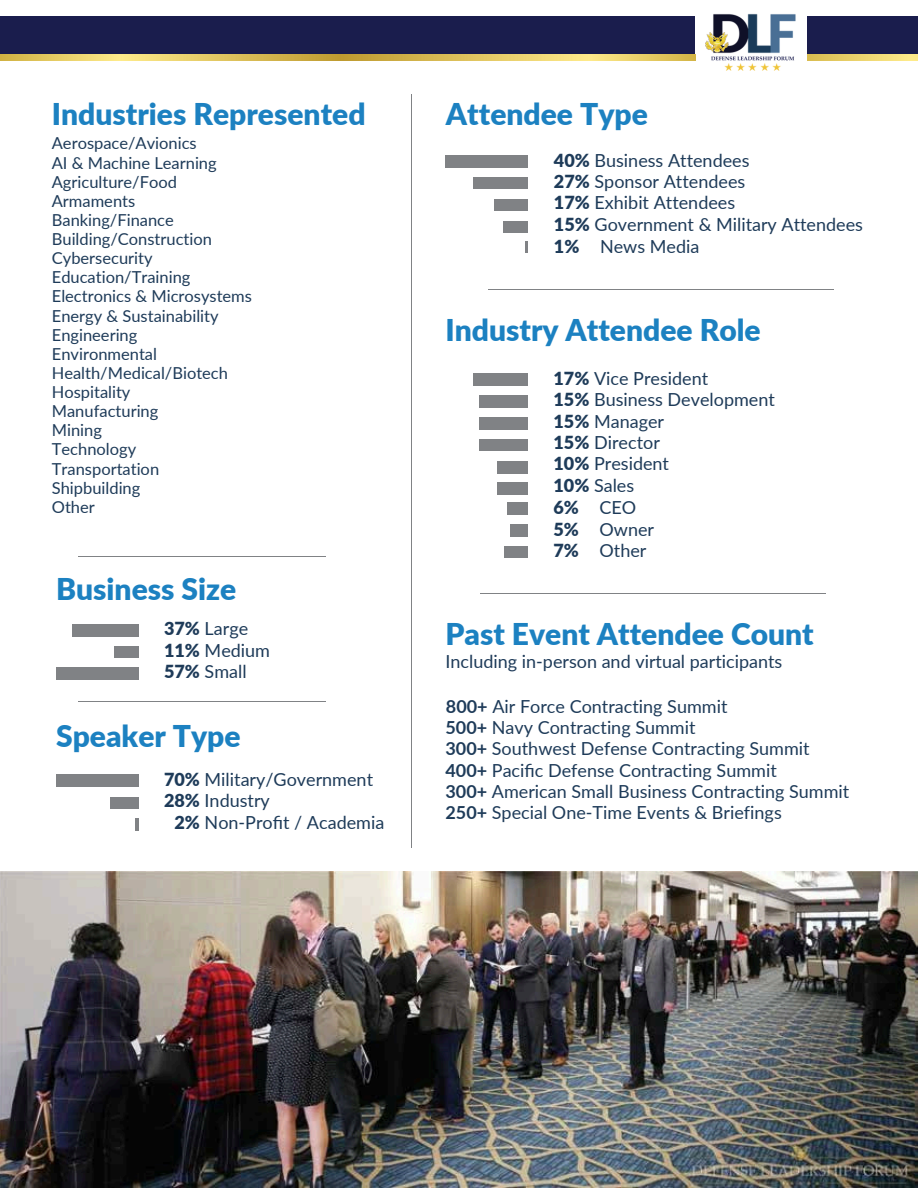
<style>
.page{position:relative;width:918px;height:1188px;background:#fff}
.page>*{position:absolute;margin:0;border:0;box-sizing:border-box;transform-origin:0 0}
.t1{font:900 30px "Lato";color:#1c81c1}
.t2{font:18px/21.3px "Lato";color:#1e3b59}
.t3{font:900 18px/21.3px "Lato";color:#1e3b59;text-align:justify}
.t4{font:16.5px/19.2px "Lato";color:#1e3b59}
.s1{font-weight:900}
.s2{font-weight:700}
</style>
<div class="page">
<img style="left:0;top:872px;width:918px;height:316px">
<hr style="left:411px;top:94px;width:1px;height:754px;background:#808285">
<hr style="left:488px;top:289px;width:346px;height:1px;background:#808285">
<hr style="left:78px;top:556px;width:248px;height:1px;background:#808285">
<hr style="left:78px;top:702px;width:248px;height:1px;background:#808285">
<div style="left:56px;top:667px;width:82px;height:12px;background:#808285"></div>
<div style="left:73px;top:624px;width:65px;height:12px;background:#808285"></div>
<div style="left:115px;top:646px;width:23px;height:12px;background:#808285"></div>
<div style="left:56px;top:775px;width:82px;height:12px;background:#808285"></div>
<div style="left:111px;top:797px;width:27px;height:12px;background:#808285"></div>
<svg style="left:135px;top:819px;width:3px;height:11px"></svg>
<div style="left:474px;top:374px;width:54px;height:11px;background:#808285"></div>
<div style="left:480px;top:396px;width:48px;height:11px;background:#808285"></div>
<div style="left:480px;top:418px;width:48px;height:11px;background:#808285"></div>
<div style="left:480px;top:439px;width:48px;height:12px;background:#808285"></div>
<div style="left:497px;top:461px;width:31px;height:12px;background:#808285"></div>
<div style="left:497px;top:483px;width:31px;height:11px;background:#808285"></div>
<div style="left:508px;top:503px;width:20px;height:11px;background:#808285"></div>
<div style="left:511px;top:525px;width:17px;height:12px;background:#808285"></div>
<div style="left:505px;top:546px;width:23px;height:12px;background:#808285"></div>
<div style="left:445px;top:156px;width:83px;height:11px;background:#808285"></div>
<div style="left:474px;top:178px;width:54px;height:10px;background:#808285"></div>
<div style="left:494px;top:199px;width:34px;height:12px;background:#808285"></div>
<div style="left:504px;top:221px;width:24px;height:12px;background:#808285"></div>
<svg style="left:525px;top:241px;width:3px;height:12px"></svg>
<hr style="left:480px;top:593px;width:346px;height:1px;background:#808285">
<div style="left:808px;top:16px;width:110px;height:38px;background:#1a1d4d"></div>
<div style="left:0;top:16px;width:695px;height:38px;background:#1a1d4d"></div>
<img style="left:706px;top:13px;width:90px;height:58px">
<img style="left:0;top:54px;width:695px;height:6px">
<img style="left:808px;top:54px;width:110px;height:6px">
<p class="t1" style="left:52px;top:95px;width:315px">Industries Represented</p>
<p class="t4" style="left:52px;top:133px;width:202px">Aerospace/Avionics<br>AI &amp; Machine Learning<br>Agriculture/Food<br>Armaments<br>Banking/Finance<br>Building/Construction<br>Cybersecurity<br>Education/Training<br>Electronics &amp; Microsystems<br>Energy &amp; Sustainability<br>Engineering<br>Environmental<br>Health/Medical/Biotech<br>Hospitality<br>Manufacturing<br>Mining<br>Technology<br>Transportation<br>Shipbuilding<br>Other</p>
<p class="t1" style="left:56px;top:571px;width:182px">Business Size</p>
<p class="t2" style="left:164px;top:618px;width:107px"><span class="s1">37%</span> Large<br><span class="s1">11%</span> Medium<br><span class="s1">57%</span> Small</p>
<p class="t1" style="left:56px;top:717px;width:186px">Speaker Type</p>
<h1 class="t2" style="left:164px;top:768px;width:211px"><span class="s1">70%</span> Military/Government<br><span class="s1">28%</span> Industry</h1>
<p class="t2" style="left:175px;top:811px;width:211px"><span class="s1">2%</span> Non-Profit / Academia</p>
<p class="t1" style="left:446px;top:95px;width:203px">Attendee Type</p>
<p class="t2" style="left:554px;top:149px;width:311px"><span class="s1">40%</span> Business Attendees<br><span class="s1">27%</span> Sponsor Attendees<br><span class="s1">17%</span> Exhibit Attendees<br><span class="s1">15%</span> Government &amp; Military Attendees</p>
<p class="t3" style="left:554px;top:235px;width:27px">1%</p>
<p class="t2" style="left:600px;top:236px;width:101px">News Media</p>
<p class="t1" style="left:446px;top:311px;width:317px">Industry Attendee Role</p>
<h2 class="t2" style="left:554px;top:367px;width:223px"><span class="s1">17%</span> Vice President<br><span class="s1">15%</span> Business Development<br><span class="s1">15%</span> Manager<br><span class="s1">15%</span> Director<br><span class="s1">10%</span> President<br><span class="s1">10%</span> Sales</h2>
<p class="t3" style="left:554px;top:497px;width:27px">6% 5% 7%</p>
<h1 class="t2" style="left:600px;top:497px;width:56px">CEO<br>Owner<br>Other</h1>
<h1 class="t1" style="left:446px;top:615px;width:370px">Past Event Attendee Count</h1>
<p class="t2" style="left:446px;top:651px;width:338px">Including in-person and virtual participants</p>
<p class="t2" style="left:446px;top:695px;width:283px"><span class="s2">800+</span> Air Force Contracting Summit</p>
<h2 class="t2" style="left:446px;top:716px;width:252px"><span class="s2">500+</span> Navy Contracting Summit</h2>
<p class="t2" style="left:446px;top:738px;width:366px"><span class="s2">300+</span> Southwest Defense Contracting Summit</p>
<p class="t2" style="left:446px;top:759px;width:333px"><span class="s2">400+</span> Pacific Defense Contracting Summit</p>
<p class="t2" style="left:446px;top:780px;width:405px"><span class="s2">300+</span> American Small Business Contracting Summit</p>
<p class="t2" style="left:446px;top:802px;width:338px"><span class="s2">250+</span> Special One-Time Events &amp; Briefings</p>
</div>
